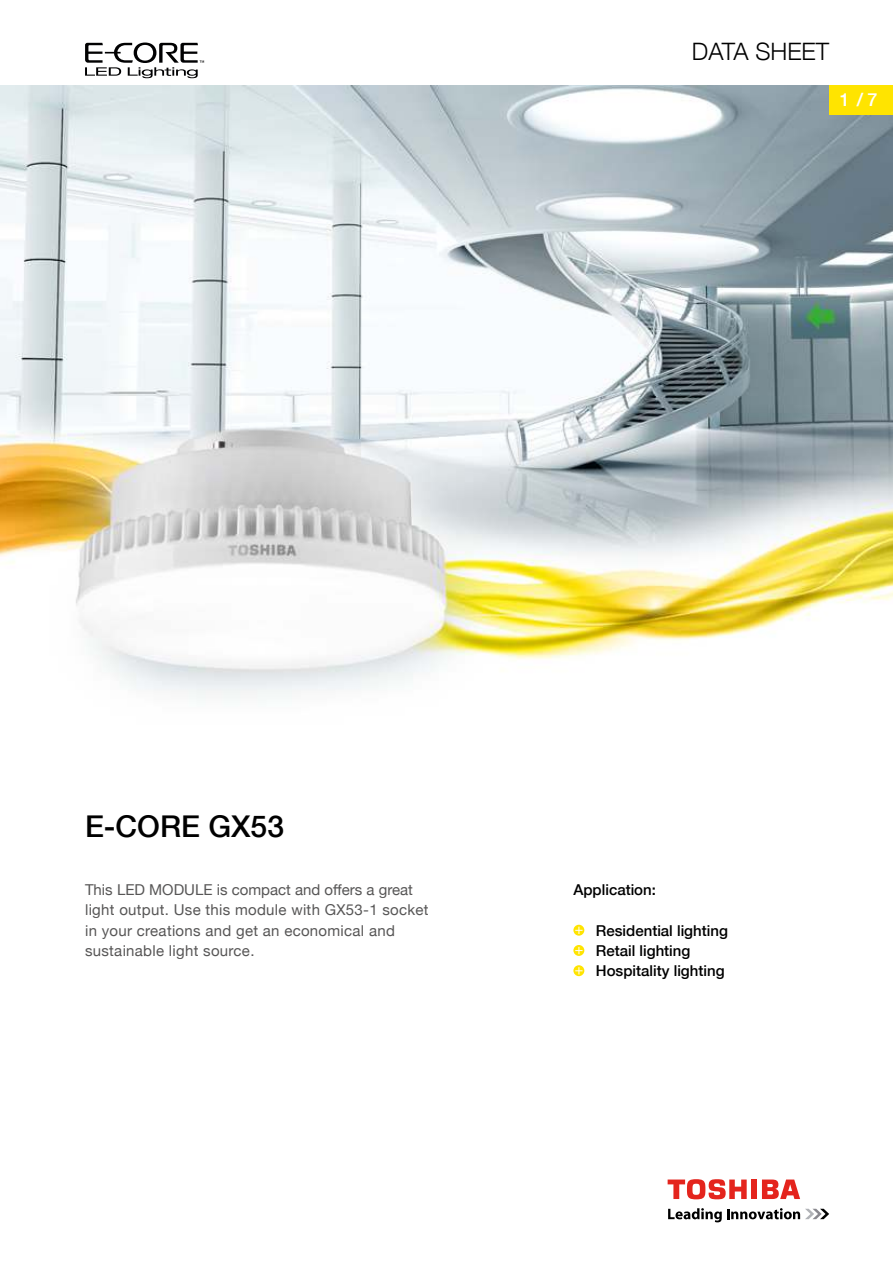
<style>
.page{position:relative;width:893px;height:1263px;background:#fff}
.page>*{position:absolute;margin:0;border:0;box-sizing:border-box;transform-origin:0 0}
.t1{font:500 30px "Helvetica Neue";color:#000}
.t2{font:300 24px "Helvetica Neue";color:#000}
.t3{font:500 18px "Helvetica Neue";color:#fff}
.t4{font:15px/20.2px "Helvetica Neue";letter-spacing:.02em;color:#575656}
.t5{font:500 15px/20.2px "Helvetica Neue";color:#000}
</style>
<div class="page">
<img style="left:0;top:85px;width:893px;height:614px">
<svg style="left:573px;top:925px;width:11px;height:11px"></svg>
<svg style="left:575px;top:927px;width:8px;height:7px"></svg>
<svg style="left:573px;top:945px;width:11px;height:11px"></svg>
<svg style="left:575px;top:947px;width:8px;height:7px"></svg>
<svg style="left:573px;top:965px;width:11px;height:11px"></svg>
<svg style="left:575px;top:967px;width:8px;height:7px"></svg>
<svg style="left:85px;top:43px;width:119px;height:35px"></svg>
<div style="left:751px;top:1179px;width:6px;height:20px;background:#e4241d"></div>
<svg style="left:762px;top:1179px;width:38px;height:20px"></svg>
<svg style="left:668px;top:1179px;width:79px;height:20px"></svg>
<svg style="left:668px;top:1208px;width:161px;height:14px"></svg>
<div style="left:829px;top:85px;width:64px;height:30px;background:#ffe400"></div>
<h2 class="t2" style="left:692px;top:42px;width:139px">DATA SHEET</h2>
<p class="t3" style="left:840px;top:93px;width:39px">1 / 7</p>
<h1 class="t1" style="left:85px;top:814px;width:200px">E-corE GX53</h1>
<p class="t4" style="left:85px;top:879px;width:345px">This LED MODULE is compact and offers a great light output. Use this module with GX53-1 socket in your creations and get an economical and sustainable light source.</p>
<p class="t5" style="left:573px;top:881px;width:84px">Application:</p>
<p class="t5" style="left:596px;top:921px;width:133px">residential lighting retail lighting<br>Hospitality lighting</p>
</div>
